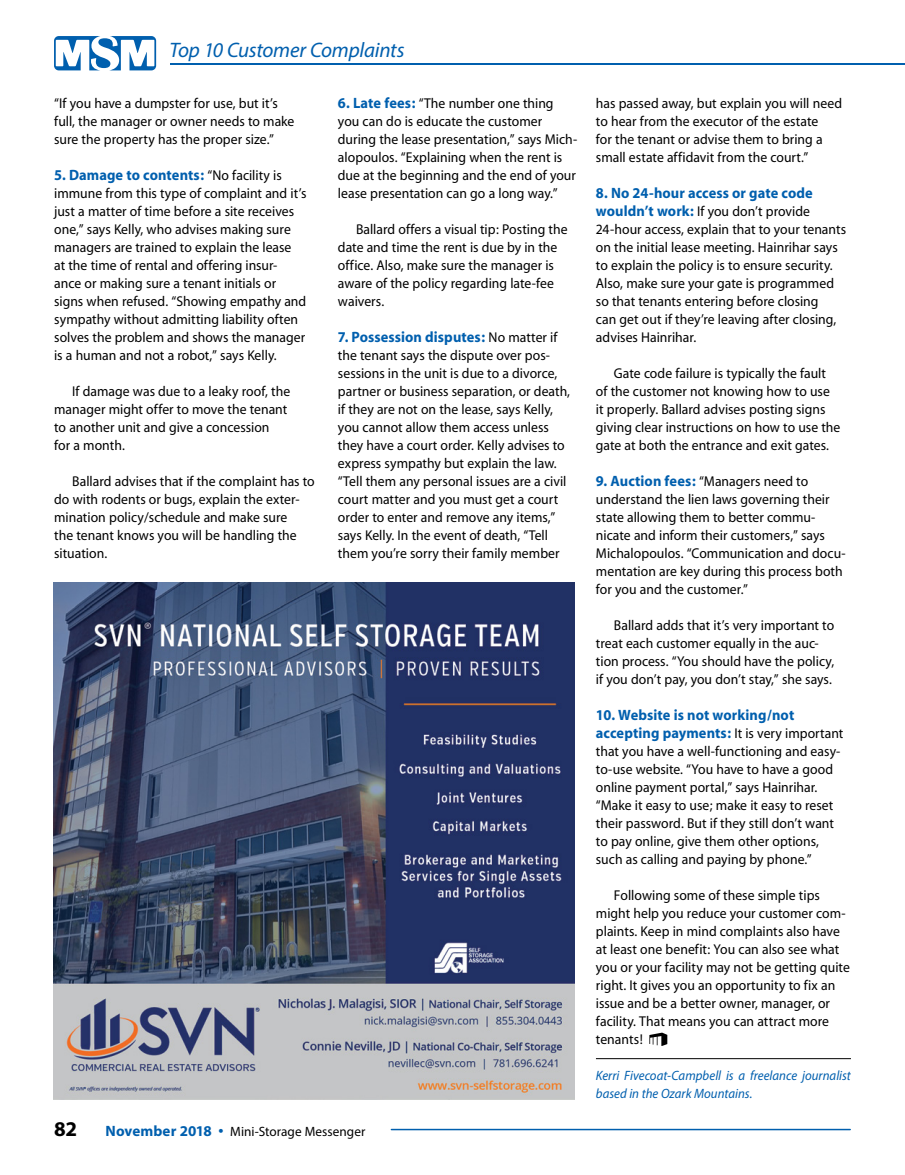
<style>
.page{position:relative;width:905px;height:1175px;background:#fff}
.page>*{position:absolute;margin:0;border:0;box-sizing:border-box;transform-origin:0 0}
.t1{font:italic 21px "Myriad Pro";letter-spacing:-.01em;color:#005fae}
.t2{font:700 21px "Myriad";color:#000}
.MSM_Body_Myriam_JP{font:700 15px/18px "Myriad";letter-spacing:.005em;color:#005fae;scale:.96 1}
.MSM_Body_Myriam_JP-2{font:14.25px/18px "Myriad";color:#000;scale:.96 1}
.Bios{font:italic 13.5px/18px "Myriad Pro";letter-spacing:.005em;color:#005fae;scale:.95 1}
.t3{font:13.5px "Myriad Pro";letter-spacing:.005em;color:#000}
.s1{font-weight:400;font-size:14.25px;color:#000}
.s2{font-weight:700;font-size:15px;color:#005fae}
.s3{font-family:"Myriad";font-weight:700;font-size:15px;color:#005fae}
</style>
<div class="page">
<hr style="left:170px;top:63px;width:734px;height:2px;background:#005fae">
<svg style="left:54px;top:36px;width:102px;height:34px"></svg>
<hr style="left:391px;top:1128px;width:459px;height:2px;background:#005fae">
<hr style="left:596px;top:1058px;width:254px;height:1px;background:#000">
<svg style="left:649px;top:1032px;width:18px;height:13px"></svg>
<img style="left:54px;top:582px;width:520px;height:517px">
<p class="t1" style="left:169px;top:37px;width:236px">Top 10 Customer Complaints</p>
<p class="MSM_Body_Myriam_JP-2" style="left:54px;top:95px;width:252px">“If you have a dumpster for use, but it’s full, the manager or owner needs to make sure the property has the proper size.”</p>
<p class="MSM_Body_Myriam_JP" style="left:54px;top:166px;width:238px">5. Damage to contents: <span class="s1">“No facility is</span></p>
<p class="MSM_Body_Myriam_JP-2" style="left:54px;top:185px;width:264px">immune from this type of complaint and it’s just a matter of time before a site receives one,” says Kelly, who advises making sure managers are trained to explain the lease<br>at the time of rental and offering insur&shy;ance or making sure a tenant initials or signs when refused. “Showing empathy and sympathy without admitting liability often solves the problem and shows the manager is a human and not a robot,” says Kelly.</p>
<p class="MSM_Body_Myriam_JP-2" style="left:54px;top:383px;width:247px;text-indent:18px">If damage was due to a leaky roof, the manager might offer to move the tenant to another unit and give a concession<br>for a month.</p>
<p class="MSM_Body_Myriam_JP-2" style="left:54px;top:473px;width:273px;text-indent:18px">Ballard advises that if the complaint has to do with rodents or bugs, explain the exter&shy;mination policy/schedule and make sure<br>the tenant knows you will be handling the situation.</p>
<p class="MSM_Body_Myriam_JP-2" style="left:338px;top:95px;width:251px"><span class="s2">6. Late fees:</span> “The number one thing you can do is educate the customer during the lease presentation,” says Mich&shy;alopoulos. “Explaining when the rent is due at the beginning and the end of your lease presentation can go a long way.”</p>
<p class="MSM_Body_Myriam_JP-2" style="left:338px;top:221px;width:241px;text-indent:18px">Ballard offers a visual tip: Posting the date and time the rent is due by in the office. Also, make sure the manager is aware of the policy regarding late-fee waivers.</p>
<p class="MSM_Body_Myriam_JP" style="left:338px;top:328px;width:230px">7. Possession disputes: <span class="s1">No matter if</span></p>
<p class="MSM_Body_Myriam_JP-2" style="left:338px;top:347px;width:243px">the tenant says the dispute over pos&shy;sessions in the unit is due to a divorce, partner or business separation, or death, if they are not on the lease, says Kelly, you cannot allow them access unless they have a court order. Kelly advises to express sympathy but explain the law. “Tell them any personal issues are a civil court matter and you must get a court order to enter and remove any items,” says Kelly. In the event of death, “Tell them you’re sorry their family member</p>
<h1 class="t2" style="left:54px;top:1118px;width:25px">82</h1>
<p class="t3" style="left:106px;top:1123px;width:261px"><span class="s3">November 2018 •</span> Mini-Storage Messenger</p>
<p class="MSM_Body_Myriam_JP-2" style="left:596px;top:95px;width:258px">has passed away, but explain you will need to hear from the executor of the estate<br>for the tenant or advise them to bring a small estate affidavit from the court.”</p>
<p class="MSM_Body_Myriam_JP" style="left:596px;top:184px;width:227px">8. No 24-hour access or gate code</p>
<p class="MSM_Body_Myriam_JP-2" style="left:596px;top:203px;width:262px"><span class="s2">wouldn’t work:</span> If you don’t provide 24-hour access, explain that to your tenants on the initial lease meeting. Hainrihar says to explain the policy is to ensure security.<br>Also, make sure your gate is programmed so that tenants entering before closing<br>can get out if they’re leaving after closing, advises Hainrihar.</p>
<p class="MSM_Body_Myriam_JP-2" style="left:596px;top:365px;width:256px;text-indent:18px">Gate code failure is typically the fault of the customer not knowing how to use it properly. Ballard advises posting signs giving clear instructions on how to use the gate at both the entrance and exit gates.</p>
<p class="MSM_Body_Myriam_JP-2" style="left:596px;top:473px;width:261px"><span class="s2">9. Auction fees:</span> “Managers need to understand the lien laws governing their state allowing them to better commu&shy;nicate and inform their customers,” says Michalopoulos. “Communication and docu&shy;mentation are key during this process both for you and the customer.”</p>
<p class="MSM_Body_Myriam_JP-2" style="left:596px;top:617px;width:250px;text-indent:18px">Ballard adds that it’s very important to treat each customer equally in the auc&shy;tion process. “You should have the policy, if you don’t pay, you don’t stay,” she says.</p>
<p class="MSM_Body_Myriam_JP" style="left:596px;top:706px;width:259px">10. Website is not working/not accepting payments: <span class="s1">It is very important</span></p>
<p class="MSM_Body_Myriam_JP-2" style="left:596px;top:743px;width:256px">that you have a well-functioning and easy&shy;to-use website. “You have to have a good online payment portal,” says Hainrihar. “Make it easy to use; make it easy to reset their password. But if they still don’t want to pay online, give them other options, such as calling and paying by phone.”</p>
<p class="MSM_Body_Myriam_JP-2" style="left:596px;top:887px;width:266px;text-indent:18px">Following some of these simple tips might help you reduce your customer com&shy;plaints. Keep in mind complaints also have at least one benefit: You can also see what you or your facility may not be getting quite right. It gives you an opportunity to fix an issue and be a better owner, manager, or facility. That means you can attract more tenants!</p>
<p class="Bios" style="left:596px;top:1066px;width:270px">Kerri Fivecoat-Campbell is a freelance journalist based in the Ozark Mountains.</p>
</div>
